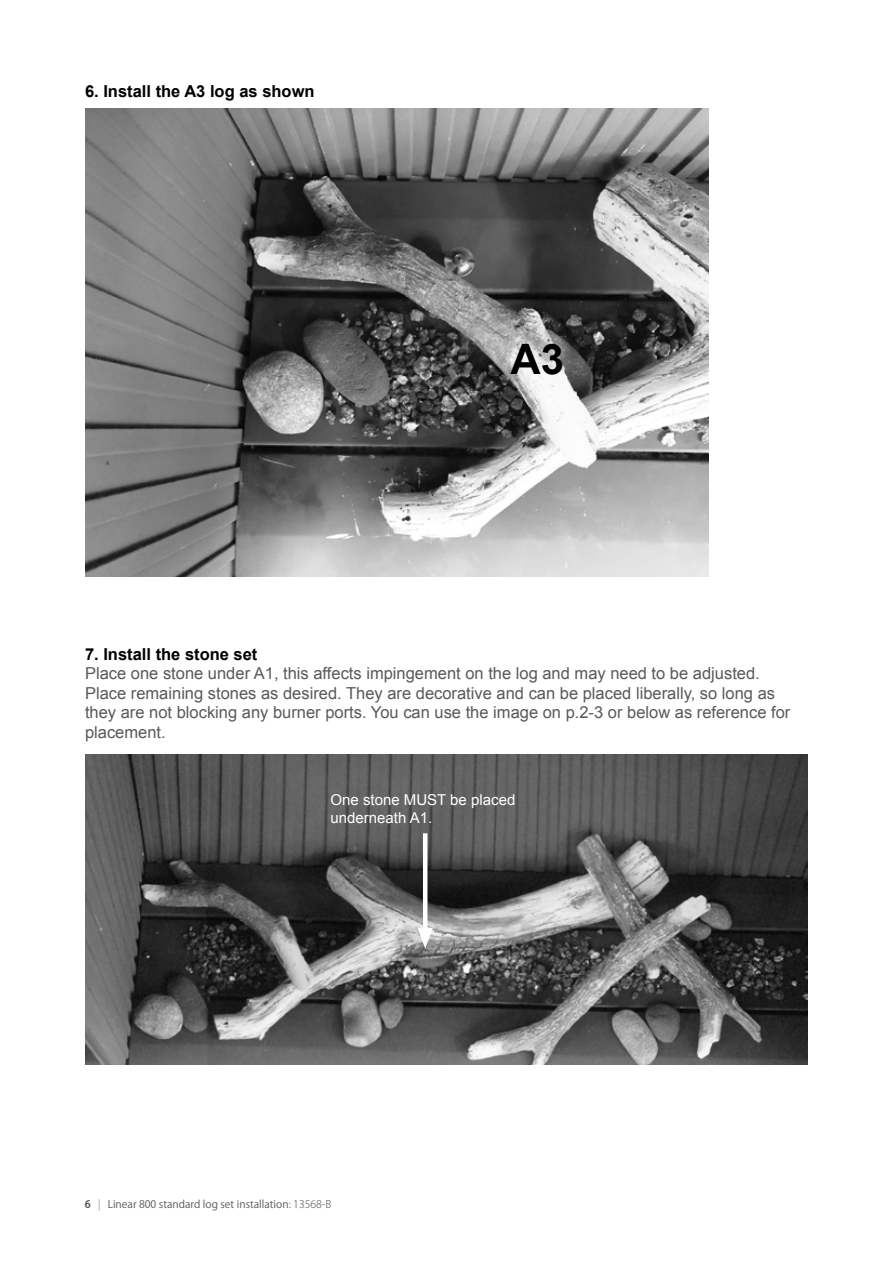
<style>
.page{position:relative;width:893px;height:1263px;background:#fff}
.page>*{position:absolute;margin:0;border:0;box-sizing:border-box;transform-origin:0 0}
.t1{font:700 42px "Arial";color:#000}
.t2{font:16.5px/19.5px "Arial";color:#58595b}
.t3{font:700 16.5px "Arial";color:#000}
.t4{font:15px/18px "Arial";color:#fff}
.t5{font:10.5px "Koz Go Pr 6 N";color:#58595b}
.s1{font-weight:700}
.s2{font-weight:200}
.s3{font-weight:300}
</style>
<div class="page">
<img style="left:86px;top:108px;width:622px;height:468px">
<img style="left:85px;top:754px;width:723px;height:311px">
<hr style="left:423px;top:833px;width:4px;height:103px;background:#fff">
<svg style="left:418px;top:928px;width:15px;height:21px"></svg>
<p class="t3" style="left:85px;top:80px;width:231px">6. Install the A3 log as shown</p>
<h1 class="t1" style="left:510px;top:332px;width:55px">A3</h1>
<p class="t3" style="left:85px;top:643px;width:174px">7. Install the stone set</p>
<p class="t2" style="left:85px;top:664px;width:707px">Place one stone under A1, this affects impingement on the log and may need to be adjusted.<br>Place remaining stones as desired. They are decorative and can be placed liberally, so long as they are not blocking any burner ports. You can use the image on p.2-3 or below as reference for placement.</p>
<p class="t4" style="left:330px;top:790px;width:186px">One stone MUST be placed underneath A1.</p>
<p class="t5" style="left:85px;top:1198px;width:248px"><span class="s1">6</span> <span class="s2">|</span> Linear 800 standard log set installation<span class="s3">: 13568-B</span></p>
</div>
